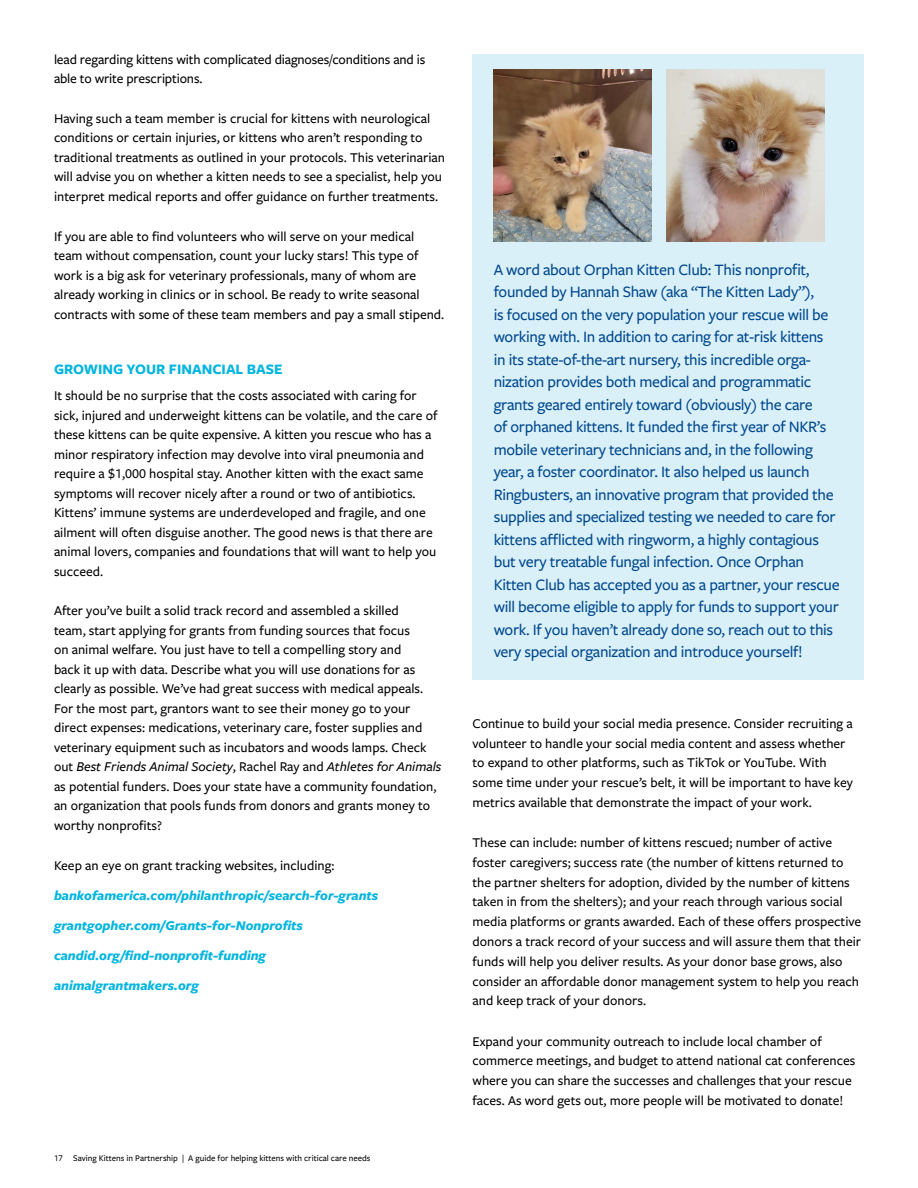
<style>
.page{position:relative;width:918px;height:1188px;background:#fff}
.page>*{position:absolute;margin:0;border:0;box-sizing:border-box;transform-origin:0 0}
.t1{font:500 16.5px/22.5px "Freight Sans Pro";letter-spacing:-.02em;color:#00488e}
.t2{font:700 15px "Freight Sans Pro";color:#00b5df}
.t3{font:500 13.95px/19.5px "Freight Sans Pro";color:#000}
.t4{font:italic 700 13.95px/30.2px "Freight Sans Pro";color:#00b5df}
.t5{font:500 9px "Freight Sans Pro";color:#000}
.s1{font-style:italic}
</style>
<div class="page">
<div style="left:472px;top:54px;width:392px;height:625px;background:#daf0f8"></div>
<img style="left:667px;top:70px;width:158px;height:171px">
<img style="left:494px;top:70px;width:158px;height:171px">
<p class="t3" style="left:54px;top:49px;width:373px">lead regarding kittens with complicated diagnoses/conditions and is able to write prescriptions.</p>
<p class="t3" style="left:54px;top:108px;width:392px">Having such a team member is crucial for kittens with neurological conditions or certain injuries, or kittens who aren’t responding to traditional treatments as outlined in your protocols. This veterinarian will advise you on whether a kitten needs to see a specialist, help you interpret medical reports and offer guidance on further treatments.</p>
<p class="t3" style="left:54px;top:226px;width:392px">If you are able to find volunteers who will serve on your medical team without compensation, count your lucky stars! This type of work is a big ask for veterinary professionals, many of whom are already working in clinics or in school. Be ready to write seasonal contracts with some of these team members and pay a small stipend.</p>
<p class="t2" style="left:54px;top:359px;width:230px">GROWING YOUR FINANCIAL BASE</p>
<p class="t3" style="left:54px;top:385px;width:385px">It should be no surprise that the costs associated with caring for sick, injured and underweight kittens can be volatile, and the care of these kittens can be quite expensive. A kitten you rescue who has a minor respiratory infection may devolve into viral pneumonia and require a $1,000 hospital stay. Another kitten with the exact same symptoms will recover nicely after a round or two of antibiotics.<br>Kittens’ immune systems are underdeveloped and fragile, and one ailment will often disguise another. The good news is that there are animal lovers, companies and foundations that will want to help you succeed.</p>
<p class="t3" style="left:54px;top:601px;width:389px">After you’ve built a solid track record and assembled a skilled<br>team, start applying for grants from funding sources that focus<br>on animal welfare. You just have to tell a compelling story and<br>back it up with data. Describe what you will use donations for as clearly as possible. We’ve had great success with medical appeals.<br>For the most part, grantors want to see their money go to your direct expenses: medications, veterinary care, foster supplies and veterinary equipment such as incubators and woods lamps. Check out <span class="s1">Best Friends Animal Society</span>, Rachel Ray and <span class="s1">Athletes for Animals </span>as potential funders. Does your state have a community foundation, an organization that pools funds from donors and grants money to worthy nonprofits?</p>
<p class="t3" style="left:54px;top:855px;width:282px">Keep an eye on grant tracking websites, including:</p>
<p class="t4" style="left:54px;top:880px;width:326px">bankofamerica.com/philanthropic/search-for-grants grantgopher.com/Grants-for-Nonprofits candid.org/find-nonprofit-funding animalgrantmakers.org</p>
<p class="t5" style="left:54px;top:1152px;width:318px">17 Saving Kittens in Partnership | A guide for helping kittens with critical care needs</p>
<p class="t1" style="left:494px;top:257px;width:347px">A word about Orphan Kitten Club: This nonprofit, founded by Hannah Shaw (aka “The Kitten Lady”),<br>is focused on the very population your rescue will be working with. In addition to caring for at-risk kittens<br>in its state-of-the-art nursery, this incredible orga&shy;nization provides both medical and programmatic grants geared entirely toward (obviously) the care<br>of orphaned kittens. It funded the first year of NKR’s mobile veterinary technicians and, in the following year, a foster coordinator. It also helped us launch Ringbusters, an innovative program that provided the supplies and specialized testing we needed to care for kittens afflicted with ringworm, a highly contagious but very treatable fungal infection. Once Orphan Kitten Club has accepted you as a partner, your rescue will become eligible to apply for funds to support your work. If you haven’t already done so, reach out to this very special organization and introduce yourself!</p>
<p class="t3" style="left:472px;top:713px;width:382px">Continue to build your social media presence. Consider recruiting a volunteer to handle your social media content and assess whether to expand to other platforms, such as TikTok or YouTube. With some time under your rescue’s belt, it will be important to have key metrics available that demonstrate the impact of your work.</p>
<p class="t3" style="left:472px;top:832px;width:390px">These can include: number of kittens rescued; number of active foster caregivers; success rate (the number of kittens returned to the partner shelters for adoption, divided by the number of kittens taken in from the shelters); and your reach through various social media platforms or grants awarded. Each of these offers prospective donors a track record of your success and will assure them that their funds will help you deliver results. As your donor base grows, also consider an affordable donor management system to help you reach and keep track of your donors.</p>
<p class="t3" style="left:472px;top:1031px;width:384px">Expand your community outreach to include local chamber of commerce meetings, and budget to attend national cat conferences where you can share the successes and challenges that your rescue faces. As word gets out, more people will be motivated to donate!</p>
</div>
